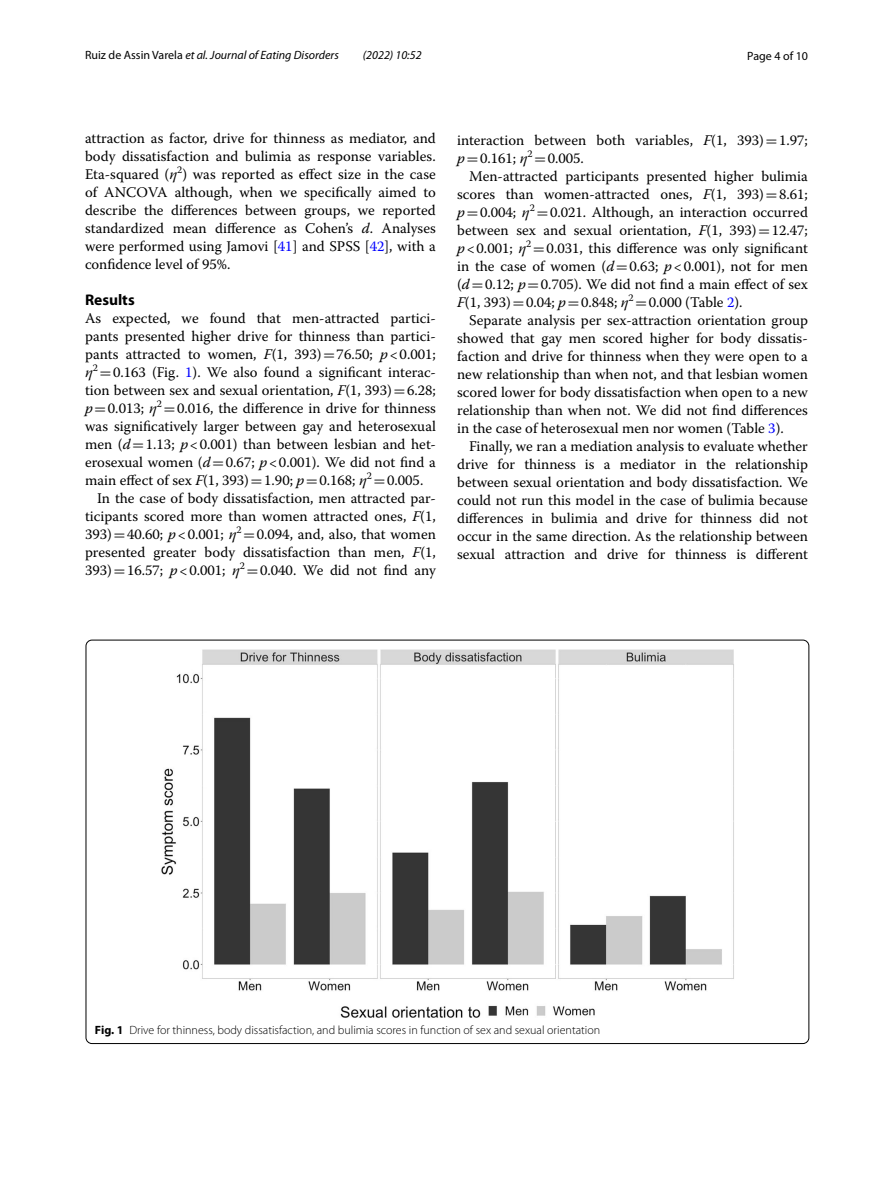
<style>
.page{position:relative;width:893px;height:1187px;background:#fff}
.page>*{position:absolute;margin:0;border:0;box-sizing:border-box;transform-origin:0 0}
.t1{font:700 15.45px "Myriad Pro";color:#000}
.t2{font:14.7px/18px "Warnock Pro";color:#000;text-align:justify}
.t3{font:300 12px "Myriad Pro";color:#000}
.t4{font:italic 12px "Myriad Pro";color:#000}
.t5{font:12px "Myriad Pro";color:#000}
.s1{font-style:normal}
.s2{font-style:italic}
.s3{color:#00f}
.s4{font-family:"MTSY"}
.s5{font-weight:700}
</style>
<div class="page">
<img style="left:161px;top:649px;width:573px;height:369px">
<p class="t4" style="left:85px;top:48px;width:255px"><span class="s1">Ruiz de Assin Varela</span> et al. Journal of Eating Disorders</p>
<p class="t4" style="left:363px;top:48px;width:60px">(2022) 10:52</p>
<p class="t5" style="left:747px;top:48px;width:62px">Page 4 of 10</p>
<p class="t2" style="left:85px;top:128px;width:352px">attraction as factor, drive for thinness as mediator, and body dissatisfaction and bulimia as response variables.<br>Eta-squared (<span class="s2">η</span><sup>2</sup>) was reported as effect size in the case of ANCOVA although, when we specifically aimed to describe the differences between groups, we reported standardized mean difference as Cohen’s <span class="s2">d</span>. Analyses were performed using Jamovi [<span class="s3">41</span>] and SPSS [<span class="s3">42</span>], with a confidence level of 95%.</p>
<p class="t1" style="left:85px;top:289px;width:51px">Results</p>
<p class="t2" style="left:85px;top:308px;width:352px">As expected, we found that men-attracted partici-</p>
<p class="t2" style="left:85px;top:326px;width:352px">pants presented higher drive for thinness than partici-</p>
<p class="t2" style="left:85px;top:344px;width:352px">pants attracted to women, <span class="s2">F</span>(1, 393)<span class="s4">=</span>76.50; <span class="s2">p</span>&lt;0.001;</p>
<p class="t2" style="left:85px;top:362px;width:352px"><span class="s2">η</span><sup>2</sup> <span class="s4">=</span>0.163 (Fig. <span class="s3">1</span>). We also found a significant interac-</p>
<p class="t2" style="left:85px;top:380px;width:352px">tion between sex and sexual orientation, <span class="s2">F</span>(1, 393)<span class="s4">=</span>6.28;</p>
<p class="t2" style="left:85px;top:398px;width:352px"><span class="s2">p</span><span class="s4">=</span>0.013; <span class="s2">η</span><sup>2</sup> <span class="s4">=</span>0.016, the difference in drive for thinness</p>
<p class="t2" style="left:85px;top:416px;width:352px">was significatively larger between gay and heterosexual</p>
<p class="t2" style="left:85px;top:434px;width:352px">men (<span class="s2">d</span><span class="s4">=</span>1.13; <span class="s2">p</span>&lt;0.001) than between lesbian and het-</p>
<p class="t2" style="left:85px;top:452px;width:352px">erosexual women (<span class="s2">d</span><span class="s4">=</span>0.67; <span class="s2">p</span>&lt;0.001). We did not find a</p>
<p class="t2" style="left:85px;top:470px;width:340px">main effect of sex <span class="s2">F</span>(1, 393)<span class="s4">=</span>1.90; <span class="s2">p</span><span class="s4">=</span>0.168; <span class="s2">η</span><sup>2</sup> <span class="s4">=</span>0.005.</p>
<p class="t2" style="left:97px;top:488px;width:340px">In the case of body dissatisfaction, men attracted par-</p>
<p class="t2" style="left:85px;top:506px;width:352px">ticipants scored more than women attracted ones, <span class="s2">F</span>(1,</p>
<p class="t2" style="left:85px;top:524px;width:352px">393)<span class="s4">=</span>40.60; <span class="s2">p</span>&lt;0.001; <span class="s2">η</span><sup>2</sup> <span class="s4">=</span>0.094, and, also, that women</p>
<p class="t2" style="left:85px;top:542px;width:352px">presented greater body dissatisfaction than men, <span class="s2">F</span>(1,</p>
<p class="t2" style="left:85px;top:560px;width:352px">393)<span class="s4">=</span>16.57; <span class="s2">p</span>&lt;0.001; <span class="s2">η</span><sup>2</sup> <span class="s4">=</span>0.040. We did not find any</p>
<p class="t2" style="left:457px;top:130px;width:352px">interaction between both variables, <span class="s2">F</span>(1, 393)<span class="s4">=</span>1.97; <span class="s2">p</span><span class="s4">=</span>0.161; <span class="s2">η</span><sup>2</sup> <span class="s4">=</span>0.005.</p>
<p class="t2" style="left:457px;top:166px;width:352px;text-indent:12px">Men-attracted participants presented higher bulimia scores than women-attracted ones, <span class="s2">F</span>(1, 393)<span class="s4">=</span>8.61; <span class="s2">p</span><span class="s4">=</span>0.004; <span class="s2">η</span><sup>2</sup> <span class="s4">=</span>0.021. Although, an interaction occurred between sex and sexual orientation, <span class="s2">F</span>(1, 393)<span class="s4">=</span>12.47; <span class="s2">p</span>&lt;0.001; <span class="s2">η</span><sup>2</sup> <span class="s4">=</span>0.031, this difference was only significant in the case of women (<span class="s2">d</span><span class="s4">=</span>0.63; <span class="s2">p</span>&lt;0.001), not for men (<span class="s2">d</span><span class="s4">=</span>0.12; <span class="s2">p</span><span class="s4">=</span>0.705). We did not find a main effect of sex <span class="s2">F</span>(1, 393)<span class="s4">=</span>0.04; <span class="s2">p</span><span class="s4">=</span>0.848; <span class="s2">η</span><sup>2</sup> <span class="s4">=</span>0.000 (Table <span class="s3">2</span>).</p>
<p class="t2" style="left:457px;top:310px;width:352px;text-indent:12px">Separate analysis per sex-attraction orientation group showed that gay men scored higher for body dissatis&shy;faction and drive for thinness when they were open to a new relationship than when not, and that lesbian women scored lower for body dissatisfaction when open to a new relationship than when not. We did not find differences in the case of heterosexual men nor women (Table <span class="s3">3</span>).</p>
<p class="t2" style="left:457px;top:436px;width:352px;text-indent:12px">Finally, we ran a mediation analysis to evaluate whether drive for thinness is a mediator in the relationship between sexual orientation and body dissatisfaction. We could not run this model in the case of bulimia because differences in bulimia and drive for thinness did not occur in the same direction. As the relationship between sexual attraction and drive for thinness is different</p>
<p class="t3" style="left:95px;top:1023px;width:507px"><span class="s5">Fig. 1</span> Drive for thinness, body dissatisfaction, and bulimia scores in function of sex and sexual orientation</p>
</div>
